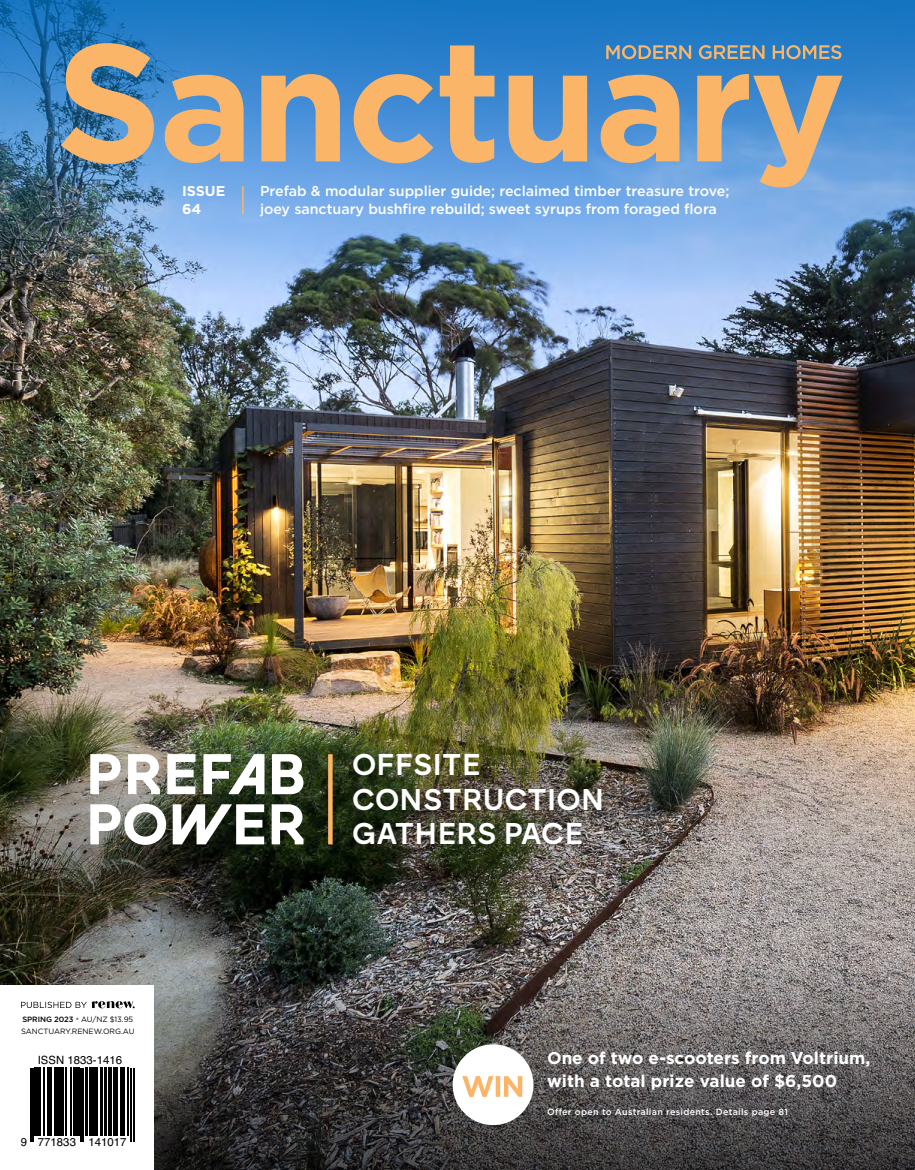
<style>
.page{position:relative;width:915px;height:1170px;background:#fff}
.page>*{position:absolute;margin:0;border:0;box-sizing:border-box;transform-origin:0 0}
.t1{font:700 57.3px/50.1px "Brockmann";letter-spacing:.01em;color:#fff}
.t2{font:600 30px/34.5px "Brockmann";letter-spacing:.02em;color:#fff}
.t3{font:700 17.1px/22.8px "Gotham";color:#fff}
.t4{font:500 14.25px/18px "Gotham";color:#fff}
.t5{font:700 14.25px/18px "Gotham";color:#fff}
.t6{font:11.4px "Helvetica";color:#000}
.t7{font:500 9px "Gotham";letter-spacing:.03em;color:#fff}
.t8{font:7.65px/12px "Gotham";color:#000}
.s1{font-weight:500}
</style>
<div class="page">
<img style="left:0;top:293px;width:914px;height:670px">
<svg style="left:0;top:963px;width:914px;height:206px;background:#535150"></svg>
<div style="left:452px;top:1044px;width:81px;height:80px;background:#fff;border-radius:50%"></div>
<svg style="left:462px;top:1076px;width:60px;height:20px"></svg>
<div style="left:0;top:985px;width:153px;height:184px;background:#fff"></div>
<svg style="left:30px;top:1067px;width:105px;height:75px"></svg>
<hr style="left:30px;top:1067px;width:1px;height:74px;background:#000">
<hr style="left:32px;top:1067px;width:1px;height:74px;background:#000">
<hr style="left:34px;top:1067px;width:4px;height:68px;background:#000">
<hr style="left:39px;top:1067px;width:2px;height:68px;background:#000">
<hr style="left:43px;top:1067px;width:1px;height:68px;background:#000">
<hr style="left:48px;top:1067px;width:1px;height:68px;background:#000">
<hr style="left:50px;top:1067px;width:2px;height:68px;background:#000">
<hr style="left:54px;top:1067px;width:2px;height:68px;background:#000">
<hr style="left:57px;top:1067px;width:3px;height:68px;background:#000">
<hr style="left:61px;top:1067px;width:3px;height:68px;background:#000">
<hr style="left:65px;top:1067px;width:1px;height:68px;background:#000">
<hr style="left:71px;top:1067px;width:1px;height:68px;background:#000">
<hr style="left:73px;top:1067px;width:4px;height:68px;background:#000">
<hr style="left:78px;top:1067px;width:1px;height:68px;background:#000">
<hr style="left:80px;top:1067px;width:2px;height:74px;background:#000">
<hr style="left:83px;top:1067px;width:1px;height:74px;background:#000">
<hr style="left:85px;top:1067px;width:2px;height:68px;background:#000">
<hr style="left:89px;top:1067px;width:2px;height:68px;background:#000">
<hr style="left:93px;top:1067px;width:1px;height:68px;background:#000">
<hr style="left:95px;top:1067px;width:3px;height:68px;background:#000">
<hr style="left:100px;top:1067px;width:2px;height:68px;background:#000">
<hr style="left:105px;top:1067px;width:2px;height:68px;background:#000">
<hr style="left:108px;top:1067px;width:3px;height:68px;background:#000">
<hr style="left:113px;top:1067px;width:1px;height:68px;background:#000">
<hr style="left:115px;top:1067px;width:3px;height:68px;background:#000">
<hr style="left:120px;top:1067px;width:2px;height:68px;background:#000">
<hr style="left:123px;top:1067px;width:1px;height:68px;background:#000">
<hr style="left:128px;top:1067px;width:1px;height:68px;background:#000">
<hr style="left:131px;top:1067px;width:1px;height:74px;background:#000">
<hr style="left:133px;top:1067px;width:1px;height:74px;background:#000">
<svg style="left:21px;top:1001px;width:114px;height:7px"></svg>
<img style="left:0;top:0;width:914px;height:293px">
<svg style="left:165px;top:45px;width:677px;height:142px;background:#8a9eae"></svg>
<svg style="left:61px;top:43px;width:93px;height:121px;background:#a39987"></svg>
<svg style="left:606px;top:45px;width:235px;height:14px;background:#7e939f"></svg>
<svg style="left:242px;top:186px;width:1px;height:28px"></svg>
<svg style="left:328px;top:754px;width:4px;height:90px"></svg>
<p class="t5" style="left:182px;top:182px;width:45px">ISSUE<br>64</p>
<p class="t4" style="left:260px;top:182px;width:470px">Prefab &amp; modular supplier guide; reclaimed timber treasure trove; joey sanctuary bushfire rebuild; sweet syrups from foraged flora</p>
<h1 class="t1" style="left:86px;top:748px;width:221px">PREFAB<br>POWER</h1>
<h2 class="t2" style="left:352px;top:747px;width:253px">OFFSITE<br>CONSTRUCTION<br>GATHERS PACE</h2>
<p class="t8" style="left:21px;top:1012px;width:115px"><span class="s1">SPRING 2023</span> * AU/NZ $13.95<br>SANCTUARY.RENEW.ORG.AU</p>
<p class="t6" style="left:38px;top:1050px;width:86px">ISSN 1833-1416</p>
<p class="t6" style="left:21px;top:1133px;width:107px">9 771833 141017</p>
<p class="t3" style="left:547px;top:1046px;width:324px">One of two e-scooters from Voltrium, with a total prize value of $6,500</p>
<p class="t7" style="left:547px;top:1105px;width:242px">Offer open to Australian residents. Details page 81</p>
</div>
